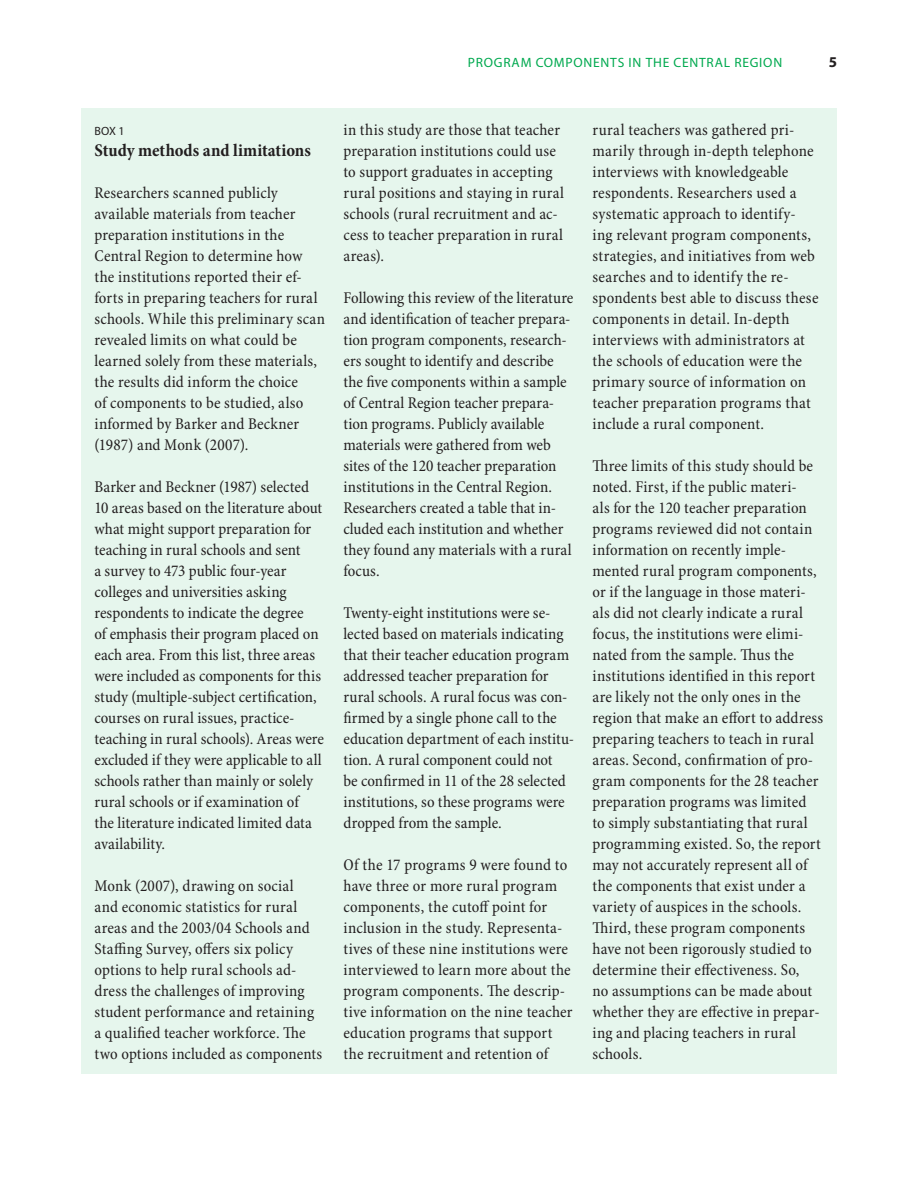
<style>
.page{position:relative;width:918px;height:1188px;background:#fff}
.page>*{position:absolute;margin:0;border:0;box-sizing:border-box;transform-origin:0 0}
.t1{font:700 condensed 18px "Minion Pro";color:#231f20}
.t2{font:condensed 16.5px/21px "Minion Pro";letter-spacing:.005em;color:#231f20}
.t3{font:700 15px "Myriad Pro";color:#231f20}
.t4{font:13.5px "Myriad Pro";letter-spacing:.06em;color:#00a94f}
.t5{font:12px "Myriad Pro";color:#231f20}
</style>
<div class="page">
<div style="left:81px;top:108px;width:756px;height:966px;background:#e6f6ed"></div>
<p class="t4" style="left:468px;top:55px;width:316px">PROGRAM COMPONENTS IN THE CENTRAL REGION</p>
<p class="t3" style="left:829px;top:54px;width:10px">5</p>
<p class="t5" style="left:94px;top:124px;width:32px">BOX 1</p>
<p class="t1" style="left:94px;top:139px;width:218px">Study methods and limitations</p>
<p class="t2" style="left:94px;top:183px;width:232px">Researchers scanned publicly available materials from teacher preparation institutions in the Central Region to determine how the institutions reported their ef&shy;forts in preparing teachers for rural schools. While this preliminary scan revealed limits on what could be learned solely from these materials, the results did inform the choice<br>of components to be studied, also informed by Barker and Beckner (1987) and Monk (2007).</p>
<p class="t2" style="left:94px;top:477px;width:231px">Barker and Beckner (1987) selected 10 areas based on the literature about what might support preparation for teaching in rural schools and sent<br>a survey to 473 public four-year colleges and universities asking respondents to indicate the degree<br>of emphasis their program placed on each area. From this list, three areas were included as components for this study (multiple-subject certification, courses on rural issues, practice&shy;teaching in rural schools). Areas were excluded if they were applicable to all schools rather than mainly or solely rural schools or if examination of<br>the literature indicated limited data availability.</p>
<p class="t2" style="left:94px;top:876px;width:229px">Monk (2007), drawing on social<br>and economic statistics for rural areas and the 2003/04 Schools and Staffing Survey, offers six policy options to help rural schools ad&shy;dress the challenges of improving student performance and retaining a qualified teacher workforce. The two options included as components</p>
<p class="t2" style="left:344px;top:120px;width:222px">in this study are those that teacher preparation institutions could use to support graduates in accepting rural positions and staying in rural schools (rural recruitment and ac&shy;cess to teacher preparation in rural areas).</p>
<p class="t2" style="left:344px;top:288px;width:231px">Following this review of the literature and identification of teacher prepara&shy;tion program components, research&shy;ers sought to identify and describe the five components within a sample of Central Region teacher prepara&shy;tion programs. Publicly available materials were gathered from web sites of the 120 teacher preparation institutions in the Central Region.<br>Researchers created a table that in&shy;cluded each institution and whether they found any materials with a rural focus.</p>
<p class="t2" style="left:344px;top:603px;width:232px">Twenty-eight institutions were se&shy;lected based on materials indicating that their teacher education program addressed teacher preparation for rural schools. A rural focus was con&shy;firmed by a single phone call to the education department of each institu&shy;tion. A rural component could not<br>be confirmed in 11 of the 28 selected institutions, so these programs were dropped from the sample.</p>
<p class="t2" style="left:344px;top:855px;width:231px">Of the 17 programs 9 were found to have three or more rural program components, the cutoff point for inclusion in the study. Representa&shy;tives of these nine institutions were interviewed to learn more about the program components. The descrip&shy;tive information on the nine teacher education programs that support the recruitment and retention of</p>
<p class="t2" style="left:593px;top:120px;width:228px">rural teachers was gathered pri&shy;marily through in-depth telephone interviews with knowledgeable respondents. Researchers used a systematic approach to identify&shy;ing relevant program components, strategies, and initiatives from web searches and to identify the re&shy;spondents best able to discuss these components in detail. In-depth interviews with administrators at the schools of education were the primary source of information on teacher preparation programs that include a rural component.</p>
<p class="t2" style="left:593px;top:456px;width:232px">Three limits of this study should be noted. First, if the public materi-<br>als for the 120 teacher preparation programs reviewed did not contain information on recently imple&shy;mented rural program components, or if the language in those materi&shy;als did not clearly indicate a rural focus, the institutions were elimi&shy;nated from the sample. Thus the institutions identified in this report are likely not the only ones in the region that make an effort to address preparing teachers to teach in rural areas. Second, confirmation of pro&shy;gram components for the 28 teacher preparation programs was limited<br>to simply substantiating that rural programming existed. So, the report may not accurately represent all of the components that exist under a variety of auspices in the schools.<br>Third, these program components have not been rigorously studied to determine their effectiveness. So,<br>no assumptions can be made about whether they are effective in prepar&shy;ing and placing teachers in rural schools.</p>
</div>
